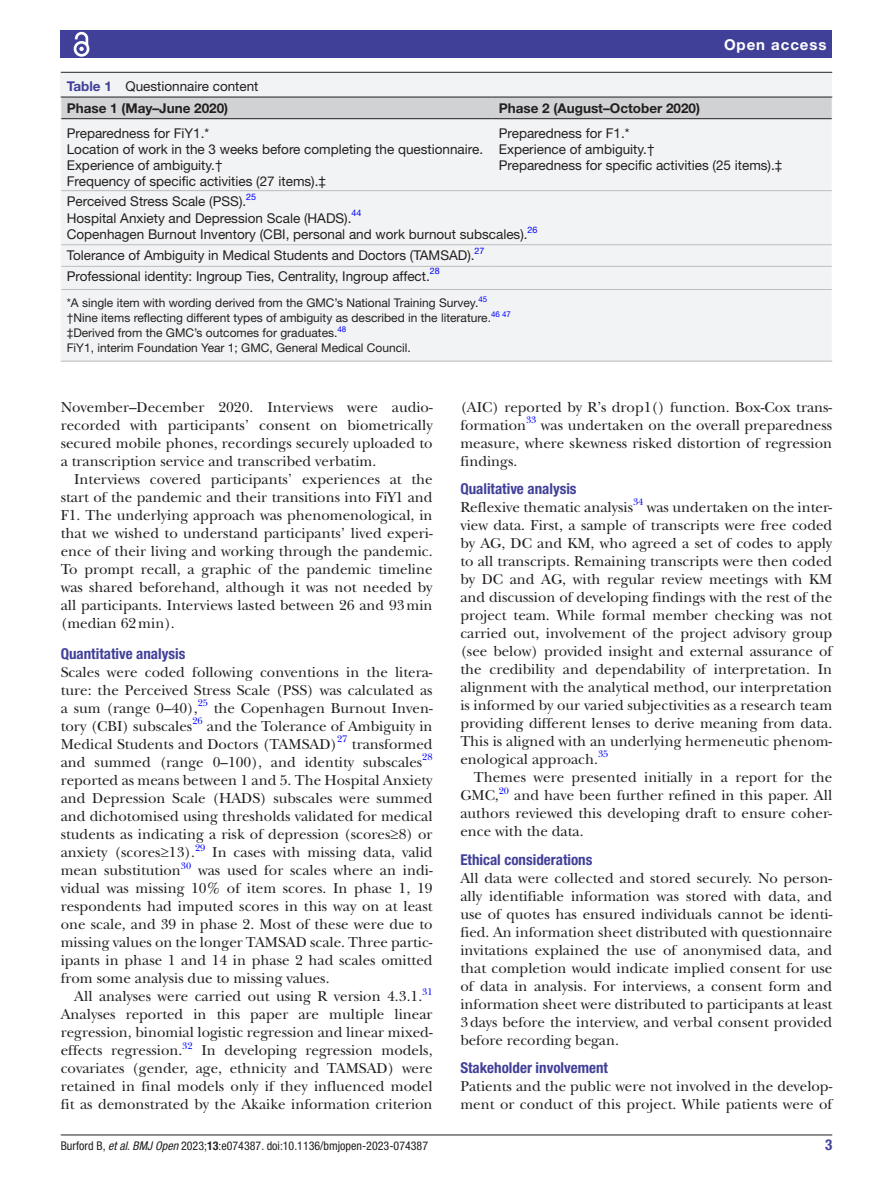
<style>
.page{position:relative;width:893px;height:1191px;background:#fff}
.page>*{position:absolute;margin:0;border:0;box-sizing:border-box;transform-origin:0 0}
.t1{font:15px/18px "New Baskerville";color:#231f20;text-align:justify}
.t2{font:700 condensed 15px "Helvetica Neue LT Std";color:#414099}
.t3{font:700 15px "Helvetica Neue LT Std";letter-spacing:.065em;color:#fff}
.t4{font:13.5px/16.2px "Helvetica Neue LT Std";color:#231f20}
.t5{font:700 13.5px "Helvetica Neue LT Std";color:#231f20}
.t6{font:12px/15px "Helvetica Neue LT Std";color:#231f20}
.t7{font:condensed 12px "Helvetica Neue LT Std";color:#231f20}
.t8{font:9.9px "New Baskerville";color:#00f}
.t9{font:9px "Helvetica Neue LT Std";color:#00f}
.s1{font-weight:700;color:#414099}
.s2{font-weight:700}
.s3{font-style:italic}
</style>
<div class="page">
<hr style="left:61px;top:1134px;width:771px;height:1px;background:#231f20">
<div style="left:61px;top:31px;width:771px;height:27px;background:#414099"></div>
<svg style="left:73px;top:31px;width:17px;height:26px"></svg>
<div style="left:61px;top:73px;width:771px;height:288px;background:#f2f3f4"></div>
<hr style="left:61px;top:72px;width:771px;height:1px;background:#231f20">
<hr style="left:493px;top:190px;width:339px;height:1px;background:#bcbdc0">
<hr style="left:61px;top:190px;width:432px;height:1px;background:#bcbdc0">
<hr style="left:61px;top:244px;width:432px;height:1px;background:#bcbdc0">
<hr style="left:493px;top:244px;width:339px;height:1px;background:#bcbdc0">
<hr style="left:61px;top:266px;width:432px;height:1px;background:#bcbdc0">
<hr style="left:493px;top:266px;width:339px;height:1px;background:#bcbdc0">
<hr style="left:61px;top:289px;width:432px;height:1px;background:#bcbdc0">
<hr style="left:493px;top:289px;width:339px;height:1px;background:#bcbdc0">
<hr style="left:61px;top:361px;width:432px;height:1px;background:#bcbdc0">
<hr style="left:493px;top:361px;width:339px;height:1px;background:#bcbdc0">
<svg style="left:60px;top:97px;width:773px;height:22px;background:#c6c7c9"></svg>
<p class="t4" style="left:67px;top:75px;width:193px;line-height:22px"><span class="s1">Table 1</span> Questionnaire content<br><span class="s2">Phase 1 (May–June 2020)</span></p>
<p class="t5" style="left:499px;top:99px;width:203px">Phase 2 (August–October 2020)</p>
<p class="t3" style="left:724px;top:35px;width:104px">Open access</p>
<p class="t4" style="left:67px;top:124px;width:418px">Preparedness for FiY1.*<br>Location of work in the 3 weeks before completing the questionnaire.<br>Experience of ambiguity.†<br>Frequency of specific activities (27 items).‡</p>
<p class="t4" style="left:499px;top:124px;width:285px">Preparedness for F1.*<br>Experience of ambiguity.†<br>Preparedness for specific activities (25 items).‡</p>
<p class="t4" style="left:67px;top:193px;width:181px">Perceived Stress Scale (PSS).</p>
<p class="t9" style="left:246px;top:192px;width:11px">25</p>
<p class="t4" style="left:67px;top:209px;width:286px">Hospital Anxiety and Depression Scale (HADS).</p>
<p class="t9" style="left:352px;top:208px;width:11px">44</p>
<p class="t4" style="left:67px;top:223px;width:472px;line-height:21.6px">Copenhagen Burnout Inventory (CBI, personal and work burnout subscales).<sup>26<br></sup>Tolerance of Ambiguity in Medical Students and Doctors (TAMSAD).<sup>27</sup></p>
<p class="t4" style="left:67px;top:267px;width:375px">Professional identity: Ingroup Ties, Centrality, Ingroup affect.<sup>28</sup></p>
<p class="t6" style="left:67px;top:295px;width:446px">*A single item with wording derived from the GMC’s National Training Survey.<sup>45 </sup>†Nine items reflecting different types of ambiguity as described in the literature.<sup>46</sup> <sup>47 </sup>‡Derived from the GMC’s outcomes for graduates.<sup>48<br></sup>FiY1, interim Foundation Year 1; GMC, General Medical Council.</p>
<p class="t1" style="left:61px;top:398px;width:373px">November–December 2020. Interviews were audio&shy;recorded with participants’ consent on biometrically secured mobile phones, recordings securely uploaded to a transcription service and transcribed verbatim.</p>
<p class="t1" style="left:61px;top:470px;width:373px;text-indent:14px">Interviews covered participants’ experiences at the start of the pandemic and their transitions into FiY1 and F1. The underlying approach was phenomenological, in that we wished to understand participants’ lived experi&shy;ence of their living and working through the pandemic.<br>To prompt recall, a graphic of the pandemic timeline was shared beforehand, although it was not needed by all participants. Interviews lasted between 26 and 93min (median 62min).</p>
<p class="t2" style="left:61px;top:645px;width:126px">Quantitative analysis</p>
<p class="t1" style="left:61px;top:663px;width:373px">Scales were coded following conventions in the litera&shy;ture: the Perceived Stress Scale (PSS) was calculated as a sum (range 0–40),</p>
<p class="t8" style="left:198px;top:697px;width:12px">25</p>
<p class="t1" style="left:214px;top:699px;width:220px">the Copenhagen Burnout Inven-</p>
<p class="t1" style="left:61px;top:717px;width:133px">tory (CBI) subscales</p>
<p class="t8" style="left:192px;top:715px;width:12px">26</p>
<p class="t1" style="left:61px;top:717px;width:373px;text-indent:146px">and the Tolerance of Ambiguity in<br>Medical Students and Doctors (TAMSAD)</p>
<p class="t8" style="left:337px;top:733px;width:12px">27</p>
<p class="t1" style="left:61px;top:735px;width:373px;text-indent:291px">transformed and summed (range 0–100), and identity subscales</p>
<p class="t8" style="left:422px;top:751px;width:12px">28</p>
<p class="t1" style="left:61px;top:771px;width:373px">reported as means between 1 and 5. The Hospital Anxiety and Depression Scale (HADS) subscales were summed and dichotomised using thresholds validated for medical students as indicating a risk of depression (scores≥8) or anxiety (scores≥13).</p>
<p class="t8" style="left:195px;top:841px;width:12px">29</p>
<p class="t1" style="left:212px;top:843px;width:222px">In cases with missing data, valid</p>
<p class="t1" style="left:61px;top:861px;width:122px">mean substitution</p>
<p class="t8" style="left:181px;top:859px;width:12px">30</p>
<p class="t1" style="left:61px;top:861px;width:373px;text-indent:137px">was used for scales where an indi&shy;vidual was missing 10% of item scores. In phase 1, 19 respondents had imputed scores in this way on at least one scale, and 39 in phase 2. Most of these were due to missing values on the longer TAMSAD scale. Three partic&shy;ipants in phase 1 and 14 in phase 2 had scales omitted from some analysis due to missing values.</p>
<p class="t1" style="left:74px;top:987px;width:349px">All analyses were carried out using R version 4.3.1.</p>
<p class="t8" style="left:422px;top:985px;width:12px">31</p>
<p class="t1" style="left:61px;top:1005px;width:373px">Analyses reported in this paper are multiple linear regression, binomial logistic regression and linear mixed&shy;effects regression.</p>
<p class="t8" style="left:182px;top:1039px;width:12px">32</p>
<p class="t1" style="left:61px;top:1041px;width:373px;text-indent:141px">In developing regression models, covariates (gender, age, ethnicity and TAMSAD) were retained in final models only if they influenced model fit as demonstrated by the Akaike information criterion</p>
<p class="t1" style="left:460px;top:398px;width:373px">(AIC) reported by R’s drop1() function. Box-Cox trans&shy;formation</p>
<p class="t8" style="left:526px;top:414px;width:12px">33</p>
<p class="t1" style="left:460px;top:416px;width:373px;text-indent:81px">was undertaken on the overall preparedness measure, where skewness risked distortion of regression findings.</p>
<p class="t2" style="left:460px;top:480px;width:118px">Qualitative analysis</p>
<p class="t1" style="left:460px;top:498px;width:174px">Reflexive thematic analysis</p>
<p class="t8" style="left:633px;top:496px;width:12px">34</p>
<p class="t1" style="left:460px;top:498px;width:373px;text-indent:186px">was undertaken on the inter&shy;view data. First, a sample of transcripts were free coded by AG, DC and KM, who agreed a set of codes to apply to all transcripts. Remaining transcripts were then coded by DC and AG, with regular review meetings with KM and discussion of developing findings with the rest of the project team. While formal member checking was not carried out, involvement of the project advisory group (see below) provided insight and external assurance of the credibility and dependability of interpretation. In alignment with the analytical method, our interpretation is informed by our varied subjectivities as a research team providing different lenses to derive meaning from data.<br>This is aligned with an underlying hermeneutic phenom&shy;enological approach.</p>
<p class="t8" style="left:598px;top:748px;width:12px">35</p>
<p class="t1" style="left:460px;top:768px;width:373px;text-indent:14px">Themes were presented initially in a report for the<br>GMC,</p>
<p class="t8" style="left:499px;top:784px;width:12px">20</p>
<p class="t1" style="left:460px;top:786px;width:373px;text-indent:54px">and have been further refined in this paper. All authors reviewed this developing draft to ensure coher&shy;ence with the data.</p>
<p class="t2" style="left:460px;top:850px;width:134px">Ethical considerations</p>
<p class="t1" style="left:460px;top:869px;width:373px">All data were collected and stored securely. No person&shy;ally identifiable information was stored with data, and use of quotes has ensured individuals cannot be identi&shy;fied. An information sheet distributed with questionnaire invitations explained the use of anonymised data, and that completion would indicate implied consent for use of data in analysis. For interviews, a consent form and information sheet were distributed to participants at least 3days before the interview, and verbal consent provided before recording began.</p>
<p class="t2" style="left:460px;top:1059px;width:149px">Stakeholder involvement</p>
<p class="t1" style="left:460px;top:1077px;width:373px">Patients and the public were not involved in the develop&shy;ment or conduct of this project. While patients were of</p>
<p class="t7" style="left:61px;top:1138px;width:369px">Burford B, <span class="s3">et al</span>. <span class="s3">BMJ Open</span> 2023;<span class="s2">13</span>:e074387. doi:10.1136/bmjopen-2023-074387</p>
<p class="t2" style="left:825px;top:1135px;width:9px">3</p>
</div>
